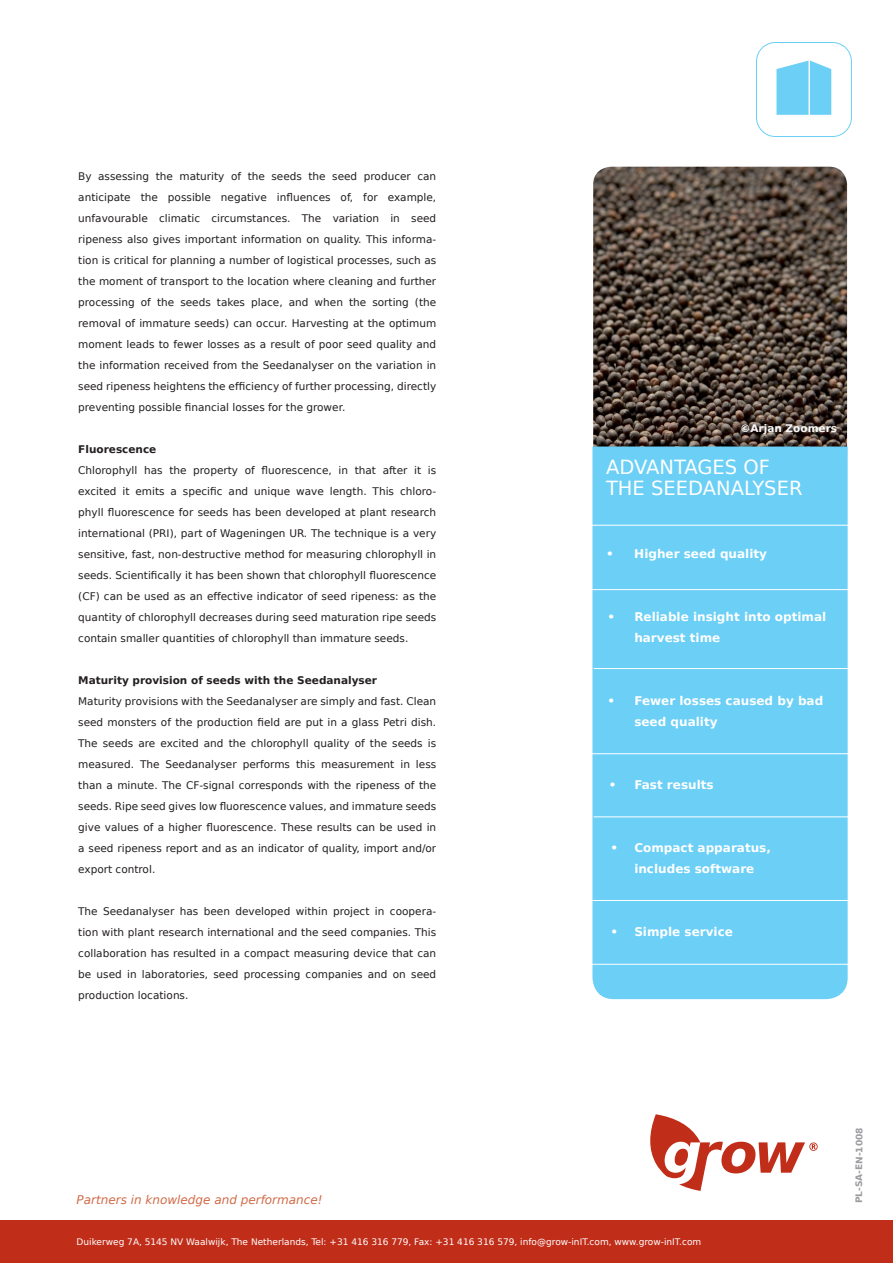
<style>
.page{position:relative;width:893px;height:1263px;background:#fff}
.page>*{position:absolute;margin:0;border:0;box-sizing:border-box;transform-origin:0 0}
.t1{font:19.5px "Prima Sans BT";color:#fff}
.t2{font:700 12px "Prima Sans BT";color:#fff}
.t3{font:italic 12px "Prima Sans BT";color:#d06b48}
.t4{font:10.5px/21px "Prima Sans BT";color:#231f20;text-align:justify}
.t5{font:700 10.5px "Prima Sans BT";color:#231f20}
.t6{font:700 10.5px "Prima Sans BT";color:#f9f9f9}
.t7{font:9px "Prima Sans BT";color:#fff}
.t8{font:700 9px "Prima Sans BT";color:#9b9ca0}
</style>
<div class="page">
<img style="left:593px;top:167px;width:254px;height:279px">
<div style="left:592px;top:446px;width:256px;height:553px;background:#6bcff6"></div>
<div style="left:0;top:1220px;width:893px;height:43px;background:#c02d19"></div>
<svg style="left:650px;top:1114px;width:168px;height:77px"></svg>
<div style="left:756px;top:42px;width:96px;height:95px;border:1px solid #6bcff6;border-radius:19px"></div>
<svg style="left:776px;top:61px;width:55px;height:54px"></svg>
<hr style="left:589px;top:525px;width:264px;height:1px;background:#fff">
<hr style="left:591px;top:589px;width:263px;height:1px;background:#fff">
<hr style="left:594px;top:668px;width:263px;height:1px;background:#fff">
<hr style="left:594px;top:816px;width:263px;height:1px;background:#fff">
<hr style="left:589px;top:900px;width:264px;height:1px;background:#fff">
<hr style="left:587px;top:964px;width:263px;height:1px;background:#fff">
<hr style="left:587px;top:753px;width:263px;height:1px;background:#fff">
<p class="t4" style="left:78px;top:165px;width:360px">By assessing the maturity of the seeds the seed producer can anticipate the possible negative influences of, for example, unfavourable climatic circumstances. The variation in seed ripeness also gives important information on quality. This informa&shy;tion is critical for planning a number of logistical processes, such as the moment of transport to the location where cleaning and further processing of the seeds takes place, and when the sorting (the removal of immature seeds) can occur. Harvesting at the optimum moment leads to fewer losses as a result of poor seed quality and the information received from the Seedanalyser on the variation in seed ripeness heightens the efficiency of further processing, directly preventing possible financial losses for the grower.</p>
<p class="t5" style="left:78px;top:442px;width:80px">Fluorescence</p>
<p class="t4" style="left:78px;top:459px;width:360px">Chlorophyll has the property of fluorescence, in that after it is excited it emits a specific and unique wave length. This chloro&shy;phyll fluorescence for seeds has been developed at plant research international (PRI), part of Wageningen UR. The technique is a very sensitive, fast, non-destructive method for measuring chlorophyll in seeds. Scientifically it has been shown that chlorophyll fluorescence (CF) can be used as an effective indicator of seed ripeness: as the quantity of chlorophyll decreases during seed maturation ripe seeds contain smaller quantities of chlorophyll than immature seeds.</p>
<p class="t5" style="left:78px;top:673px;width:300px">Maturity provision of seeds with the Seedanalyser</p>
<p class="t4" style="left:78px;top:690px;width:360px">Maturity provisions with the Seedanalyser are simply and fast. Clean seed monsters of the production field are put in a glass Petri dish.<br>The seeds are excited and the chlorophyll quality of the seeds is measured. The Seedanalyser performs this measurement in less than a minute. The CF-signal corresponds with the ripeness of the seeds. Ripe seed gives low fluorescence values, and immature seeds give values of a higher fluorescence. These results can be used in a seed ripeness report and as an indicator of quality, import and/or export control.</p>
<p class="t4" style="left:78px;top:900px;width:360px">The Seedanalyser has been developed within project in coopera&shy;tion with plant research international and the seed companies. This collaboration has resulted in a compact measuring device that can be used in laboratories, seed processing companies and on seed production locations.</p>
<p class="t6" style="left:740px;top:421px;width:99px">©Arjan Zoomers</p>
<p class="t1" style="left:606px;top:453px;width:161px">Advantages of</p>
<p class="t1" style="left:606px;top:474px;width:192px">th e Seedanalyser</p>
<p class="t2" style="left:606px;top:545px;width:162px">• Higher seed quality</p>
<p class="t2" style="left:607px;top:608px;width:220px">• Reliable insight into optimal</p>
<p class="t2" style="left:634px;top:629px;width:88px">harvest time</p>
<p class="t2" style="left:607px;top:692px;width:217px">• Fewer losses caused by bad</p>
<p class="t2" style="left:634px;top:713px;width:85px">seed quality</p>
<p class="t2" style="left:609px;top:776px;width:106px">• Fast results</p>
<p class="t2" style="left:610px;top:839px;width:162px">• Compact apparatus,</p>
<p class="t2" style="left:634px;top:860px;width:122px">includes software</p>
<p class="t2" style="left:610px;top:923px;width:124px">• Simple service</p>
<p class="t3" style="left:77px;top:1191px;width:248px">Partners in knowledge and performance!</p>
<p class="t7" style="left:77px;top:1236px;width:626px">Duikerweg 7A, 5145 NV Waalwijk, The Netherlands, Tel: +31 416 316 779, Fax: +31 416 316 579, info@grow-inIT.com, www.grow-inIT.com</p>
<p class="t8" style="left:852px;top:1203px;width:77px;rotate:-89deg">PL-SA-EN-1008</p>
</div>
